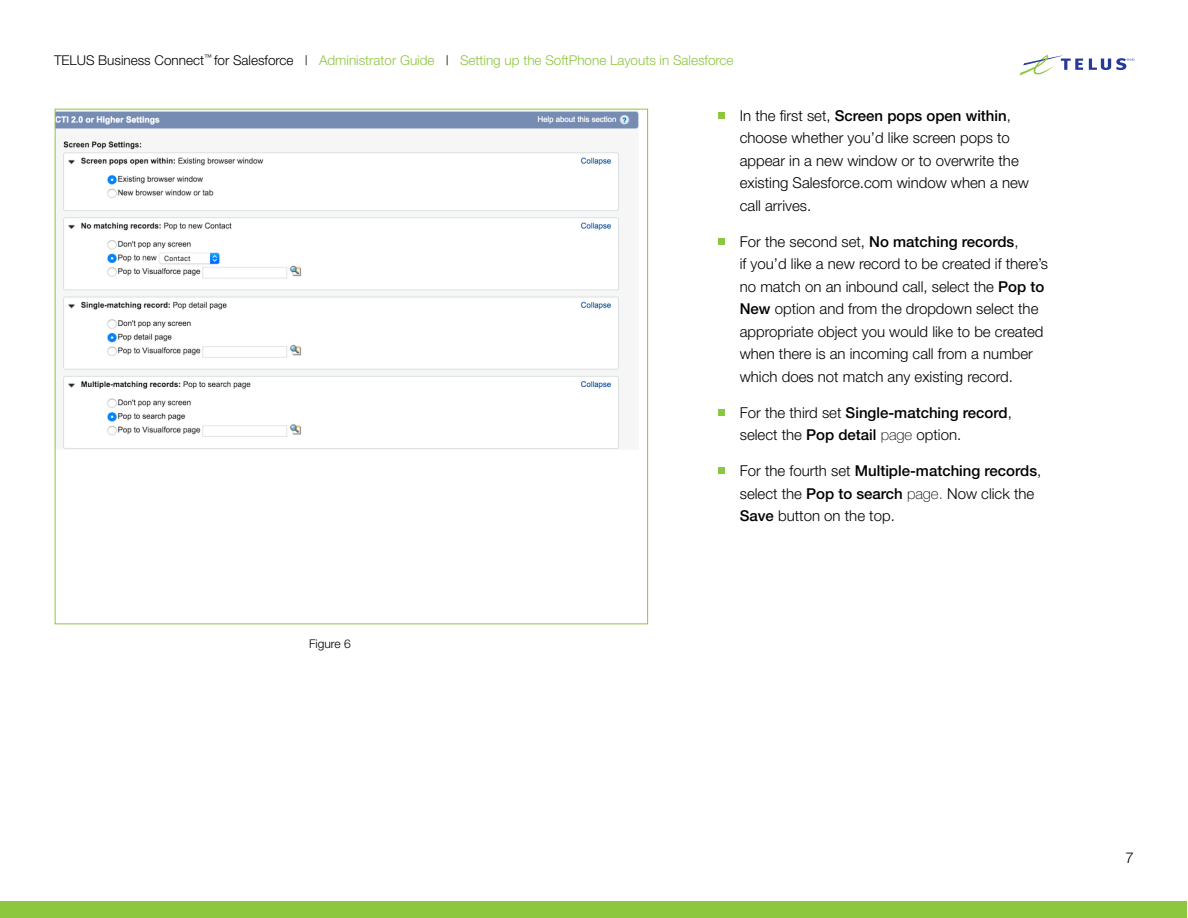
<style>
.page{position:relative;width:1188px;height:918px;background:#fff}
.page>*{position:absolute;margin:0;border:0;box-sizing:border-box;transform-origin:0 0}
.paragraph_header{font:300 15px/22.5px "Helvetica Neue";color:#000}
.t1{font:300 13.5px "Helvetica Neue";color:#8dc63f}
.t2{font:300 12px "Helvetica Neue";color:#000}
.s1{color:#000}
.s2{font-weight:500}
.s3{font-weight:100}
</style>
<div class="page">
<div style="left:1px;top:902px;width:1186px;height:16px;background:#8dc63f"></div>
<img style="left:57px;top:111px;width:582px;height:338px">
<svg style="left:719px;top:112px;width:6px;height:6px"></svg>
<svg style="left:719px;top:238px;width:6px;height:6px"></svg>
<svg style="left:719px;top:409px;width:6px;height:6px"></svg>
<svg style="left:719px;top:468px;width:6px;height:6px"></svg>
<svg style="left:1020px;top:55px;width:63px;height:20px"></svg>
<svg style="left:1089px;top:58px;width:45px;height:12px"></svg>
<p class="t1" style="left:54px;top:52px;width:681px"><span class="s1">TELUS Business Connect</span><sup>™</sup> <span class="s1">for Salesforce |</span> Administrator Guide <span class="s1">|</span> Setting up the SoftPhone Layouts in Salesforce</p>
<p class="t2" style="left:309px;top:636px;width:43px">Figure 6</p>
<h1 class="paragraph_header" style="left:740px;top:104px;width:291px">In the first set, <span class="s2">Screen pops open within</span>, choose whether you’d like screen pops to appear in a new window or to overwrite the existing Salesforce.com window when a new call arrives.</h1>
<h1 class="paragraph_header" style="left:740px;top:230px;width:310px">For the second set, <span class="s2">No matching records</span>,<br>if you’d like a new record to be created if there’s no match on an inbound call, select the <span class="s2">Pop to New</span> option and from the dropdown select the appropriate object you would like to be created when there is an incoming call from a number which does not match any existing record.</h1>
<h1 class="paragraph_header" style="left:740px;top:401px;width:274px">For the third set <span class="s2">Single-matching record</span>, select the <span class="s2">Pop detail</span> <span class="s3">page</span> option.</h1>
<h1 class="paragraph_header" style="left:740px;top:459px;width:303px">For the fourth set <span class="s2">Multiple-matching records</span>, select the <span class="s2">Pop to search</span> <span class="s3">page.</span> Now click the<br><span class="s2">Save</span> button on the top.</h1>
<p class="paragraph_header" style="left:1126px;top:846px;width:10px">7</p>
</div>
